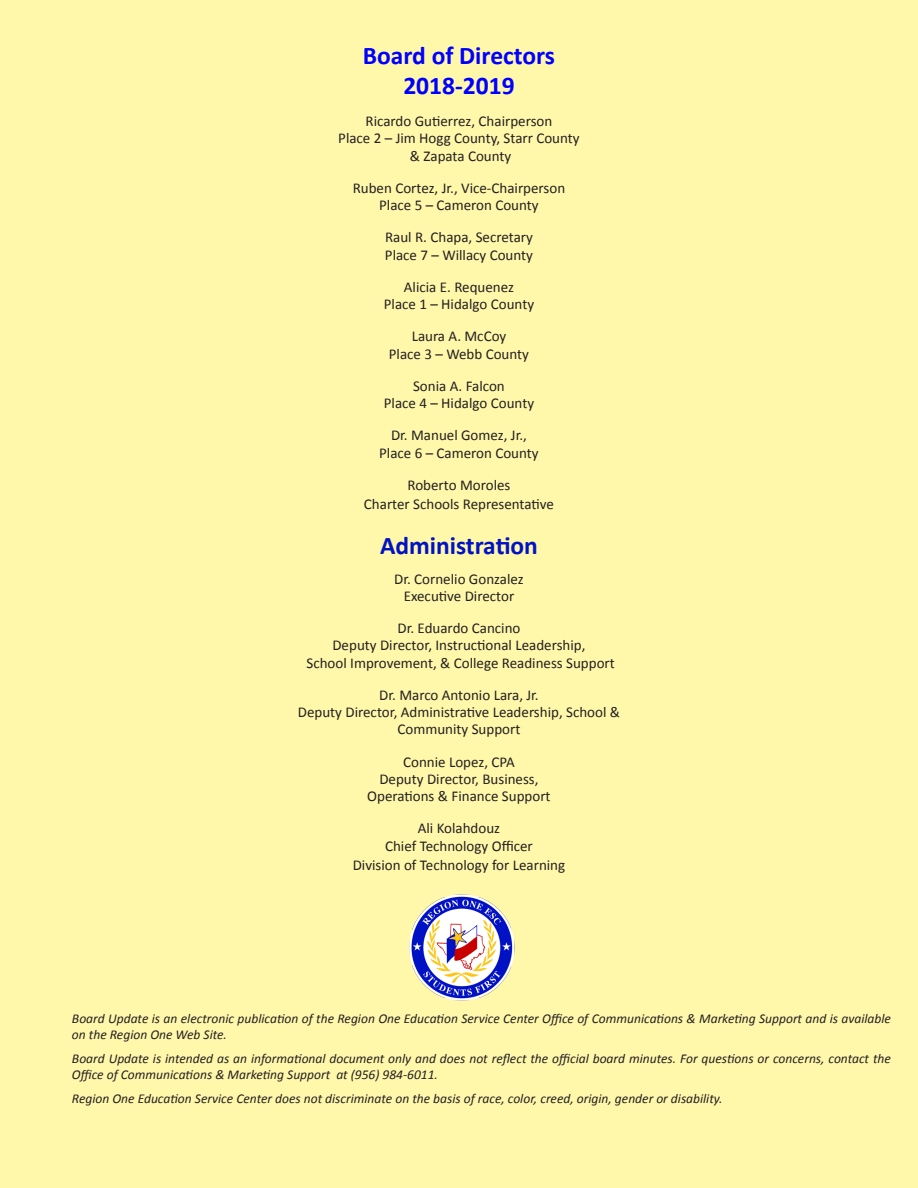
<style>
.page{position:relative;width:918px;height:1188px;background:#fff8ab}
.page>*{position:absolute;margin:0;border:0;box-sizing:border-box;transform-origin:0 0}
.t1{font:700 25.5px "Calibri";color:#00f}
.Heading_1{font:700 25.5px "Calibri";color:#0112c4}
.t2{font:15px/17.2px "Calibri";color:#231f20;text-align:center}
.t3{font:italic 13.5px/16.2px "Calibri";color:#231f20}
</style>
<div class="page">
<img style="left:409px;top:894px;width:106px;height:107px">
<p class="t1" style="left:363px;top:40px;width:194px">Board of Directors</p>
<p class="t1" style="left:403px;top:69px;width:113px">2018-2019</p>
<p class="t2" style="left:338px;top:113px;width:243px">Ricardo Gutierrez, Chairperson<br>Place 2 – Jim Hogg County, Starr County &amp; Zapata County</p>
<p class="t2" style="left:353px;top:179px;width:214px">Ruben Cortez, Jr., Vice-Chairperson<br>Place 5 – Cameron County</p>
<p class="t2" style="left:385px;top:229px;width:150px;text-align:left">Raul R. Chapa, Secretary<br>Place 7 – Willacy County</p>
<p class="t2" style="left:384px;top:278px;width:152px">Alicia E. Requenez<br>Place 1 – Hidalgo County</p>
<p class="t2" style="left:389px;top:328px;width:142px">Laura A. McCoy<br>Place 3 – Webb County</p>
<p class="t2" style="left:384px;top:377px;width:152px">Sonia A. Falcon<br>Place 4 – Hidalgo County</p>
<p class="t2" style="left:379px;top:427px;width:161px">Dr. Manuel Gomez, Jr.,<br>Place 6 – Cameron County</p>
<p class="t2" style="left:364px;top:475px;width:192px;line-height:18.9px">Roberto Moroles<br>Charter Schools Representative</p>
<p class="Heading_1" style="left:380px;top:530px;width:160px">Administration</p>
<p class="t2" style="left:394px;top:570px;width:131px">Dr. Cornelio Gonzalez<br>Executive Director</p>
<p class="t2" style="left:307px;top:620px;width:310px">Dr. Eduardo Cancino<br>Deputy Director, Instructional Leadership,<br>School Improvement, &amp; College Readiness Support</p>
<p class="t2" style="left:298px;top:686px;width:324px">Dr. Marco Antonio Lara, Jr.<br>Deputy Director, Administrative Leadership, School &amp;<br>Community Support</p>
<p class="t2" style="left:367px;top:753px;width:185px">Connie Lopez, CPA<br>Deputy Director, Business,<br>Operations &amp; Finance Support</p>
<p class="t2" style="left:385px;top:820px;width:149px">Ali Kolahdouz<br>Chief Technology Officer</p>
<p class="t2" style="left:353px;top:856px;width:214px">Division of Technology for Learning</p>
<p class="t3" style="left:72px;top:1010px;width:820px">Board Update is an electronic publication of the Region One Education Service Center Office of Communications &amp; Marketing Support and is available on the Region One Web Site.</p>
<p class="t3" style="left:72px;top:1050px;width:821px">Board Update is intended as an informational document only and does not reflect the official board minutes. For questions or concerns, contact the<br>Office of Communications &amp; Marketing Support at (956) 984-6011.</p>
<p class="t3" style="left:72px;top:1090px;width:652px">Region One Education Service Center does not discriminate on the basis of race, color, creed, origin, gender or disability.</p>
</div>
